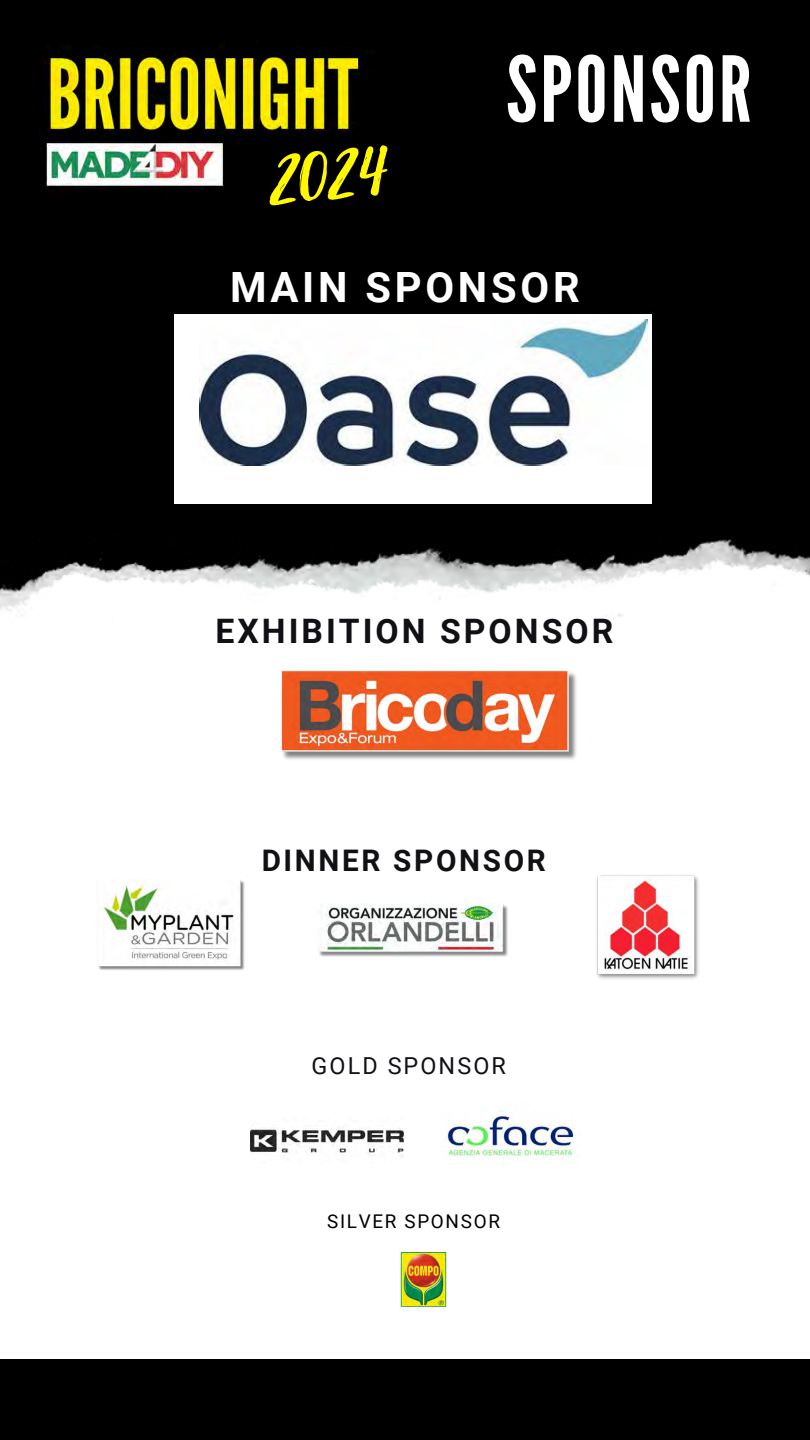
<style>
.page{position:relative;width:810px;height:1440px;background:#000}
.page>*{position:absolute;margin:0;border:0;box-sizing:border-box;transform-origin:0 0}
.t1{font:90.5px "League Gothic";letter-spacing:.035em;color:#fff}
.t2{font:76.7px "Playlist Script";color:#fff800}
.t3{font:700 41.7px "Roboto";letter-spacing:.09em;color:#fff}
.t4{font:700 33.7px "Roboto";letter-spacing:.09em;color:#101015}
.t5{font:700 29.7px "Roboto";letter-spacing:.09em;color:#101015}
.t6{font:23.4px "Roboto";letter-spacing:.09em;color:#101015}
.t7{font:18.9px "Roboto";letter-spacing:.09em;color:#000}
</style>
<div class="page">
<div style="left:0;top:624px;width:810px;height:735px;background:#fff"></div>
<img style="left:0;top:539px;width:810px;height:85px">
<img style="left:43px;top:47px;width:318px;height:142px">
<img style="left:306px;top:903px;width:215px;height:56px">
<img style="left:96px;top:879px;width:151px;height:93px">
<img style="left:265px;top:670px;width:329px;height:92px">
<img style="left:396px;top:1252px;width:55px;height:55px">
<img style="left:250px;top:1117px;width:154px;height:47px">
<img style="left:594px;top:872px;width:107px;height:109px">
<img style="left:442px;top:1102px;width:138px;height:69px">
<div style="left:174px;top:314px;width:478px;height:190px;background:#fff"></div>
<img style="left:199px;top:320px;width:448px;height:145px">
<p class="t2" style="left:264px;top:119px;width:119px;rotate:-5deg">2024</p>
<h1 class="t1" style="left:506px;top:37px;width:247px">SPONSOR</h1>
<p class="t3" style="left:230px;top:263px;width:351px">MAIN SPONSOR</p>
<h6 class="t4" style="left:215px;top:612px;width:399px">EXHIBITION SPONSOR</h6>
<p class="t5" style="left:262px;top:843px;width:286px">DINNER SPONSOR</p>
<p class="t6" style="left:311px;top:1053px;width:196px">GOLD SPONSOR</p>
<p class="t7" style="left:327px;top:1211px;width:174px">SILVER SPONSOR</p>
</div>
